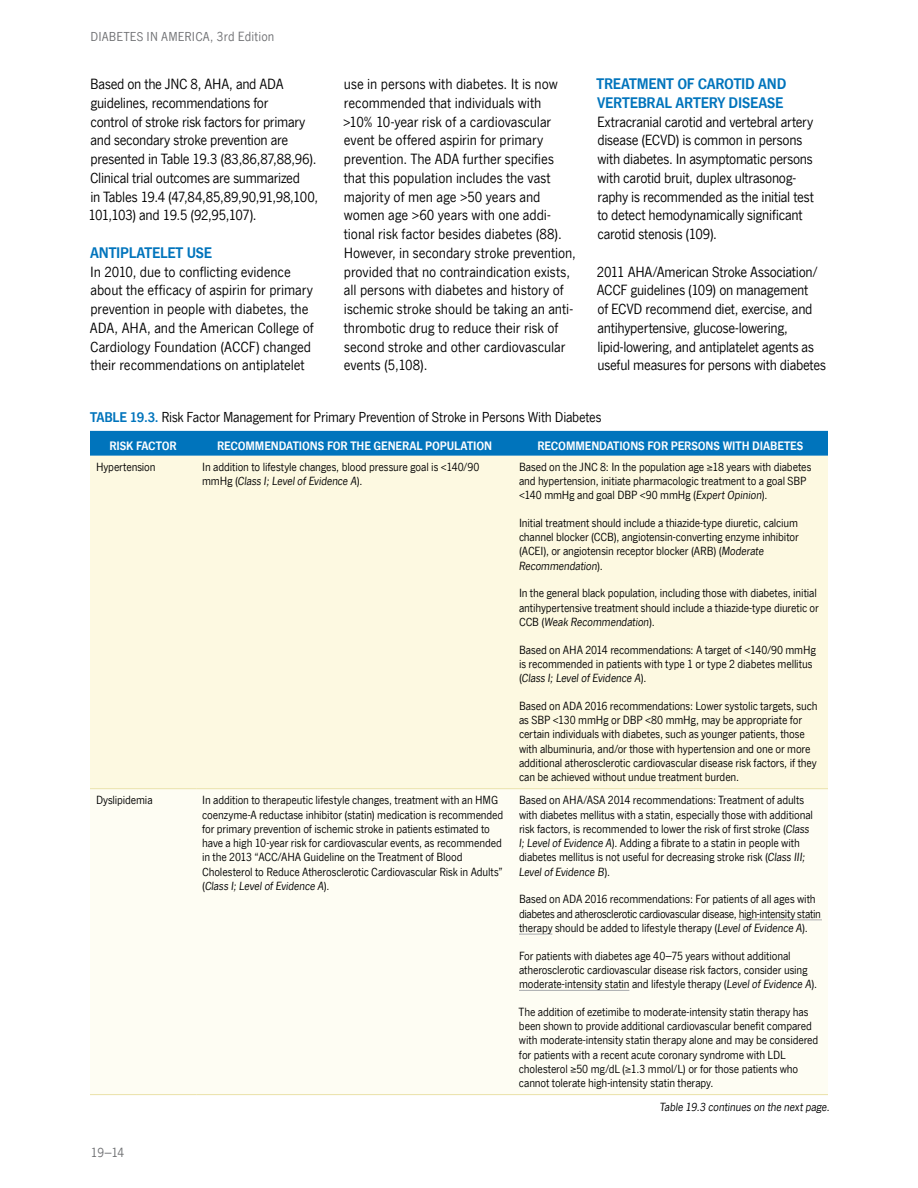
<style>
.page{position:relative;width:918px;height:1188px;background:#fff}
.page>*{position:absolute;margin:0;border:0;box-sizing:border-box;transform-origin:0 0}
.t1{font:700 15.6px/18.8px "News Gothic Com";letter-spacing:-.015em;color:#0074bc}
.t2{font:15px/18.8px "News Gothic Com";letter-spacing:-.01em;color:#000}
.TAB_19_3{font:14.7px "News Gothic Com";letter-spacing:-.02em;color:#000}
.t3{font:13.5px "News Gothic Com";color:#6d6e71}
.t4{font:13.2px "News Gothic Com";letter-spacing:.015em;color:#6d6e71}
.Col_Head___1{font:700 12.3px "News Gothic Com";letter-spacing:-.01em;color:#fff}
.Data__Left_Aligned{font:12px/14.2px "News Gothic Com";letter-spacing:-.01em;color:#000}
.Data__Left_Aligned-2{font:italic 12px "News Gothic Com";letter-spacing:-.01em;color:#000}
.s1{font-size:13.5px}
.s2{font-weight:700;font-size:14.25px;color:#0074bc}
.s3{font-style:italic}
</style>
<div class="page">
<div style="left:90px;top:431px;width:738px;height:25px;background:#0074bc"></div>
<div style="left:90px;top:456px;width:738px;height:332px;background:#fdf9e1"></div>
<div style="left:90px;top:789px;width:738px;height:305px;background:#fefdf3"></div>
<hr style="left:90px;top:788px;width:106px;height:1px;background:#eae2a8">
<hr style="left:196px;top:788px;width:317px;height:1px;background:#eae2a8">
<hr style="left:513px;top:788px;width:315px;height:1px;background:#eae2a8">
<hr style="left:90px;top:1094px;width:106px;height:1px;background:#eae2a8">
<hr style="left:196px;top:1094px;width:317px;height:1px;background:#eae2a8">
<hr style="left:513px;top:1094px;width:315px;height:1px;background:#eae2a8">
<hr style="left:739px;top:919px;width:83px;height:1px;background:#a7a9ac">
<hr style="left:519px;top:934px;width:33px;height:1px;background:#a7a9ac">
<hr style="left:519px;top:990px;width:110px;height:1px;background:#a7a9ac">
<p class="t4" style="left:90px;top:29px;width:185px">DIABETES IN AMERICA, <span class="s1">3rd Edition</span></p>
<p class="t2" style="left:89px;top:75px;width:231px">Based on the JNC 8, AHA, and ADA guidelines, recommendations for<br>control of stroke risk factors for primary and secondary stroke prevention are presented in Table 19.3 (83,86,87,88,96).<br>Clinical trial outcomes are summarized<br>in Tables 19.4 (47,84,85,89,90,91,98,100, 101,103) and 19.5 (92,95,107).</p>
<h3 class="t1" style="left:90px;top:243px;width:123px">ANTIPLATELET USE</h3>
<p class="t2" style="left:90px;top:262px;width:225px">In 2010, due to conflicting evidence about the efficacy of aspirin for primary prevention in people with diabetes, the ADA, AHA, and the American College of Cardiology Foundation (ACCF) changed their recommendations on antiplatelet</p>
<p class="t2" style="left:343px;top:75px;width:234px">use in persons with diabetes. It is now recommended that individuals with<br>&gt;10% 10-year risk of a cardiovascular event be offered aspirin for primary prevention. The ADA further specifies that this population includes the vast majority of men age &gt;50 years and women age &gt;60 years with one addi&shy;tional risk factor besides diabetes (88).<br>However, in secondary stroke prevention, provided that no contraindication exists, all persons with diabetes and history of ischemic stroke should be taking an anti&shy;thrombotic drug to reduce their risk of second stroke and other cardiovascular events (5,108).</p>
<h3 class="t1" style="left:596px;top:74px;width:192px">TREATMENT OF CAROTID AND<br>VERTEBRAL ARTERY DISEASE</h3>
<p class="t2" style="left:597px;top:112px;width:218px">Extracranial carotid and vertebral artery disease (ECVD) is common in persons with diabetes. In asymptomatic persons with carotid bruit, duplex ultrasonog&shy;raphy is recommended as the initial test to detect hemodynamically significant carotid stenosis (109).</p>
<p class="t2" style="left:597px;top:262px;width:231px">2011 AHA/American Stroke Association/ ACCF guidelines (109) on management<br>of ECVD recommend diet, exercise, and antihypertensive, glucose-lowering, lipid-lowering, and antiplatelet agents as useful measures for persons with diabetes</p>
<p class="TAB_19_3" style="left:90px;top:409px;width:513px"><span class="s2">TABLE 19.3.</span> Risk Factor Management for Primary Prevention of Stroke in Persons With Diabetes</p>
<p class="Col_Head___1" style="left:109px;top:439px;width:69px">RISK FACTOR</p>
<p class="Col_Head___1" style="left:217px;top:439px;width:277px">RECOMMENDATIONS FOR THE GENERAL POPULATION</p>
<p class="Col_Head___1" style="left:537px;top:439px;width:268px">RECOMMENDATIONS FOR PERSONS WITH DIABETES</p>
<p class="Data__Left_Aligned" style="left:96px;top:460px;width:61px">Hypertension</p>
<p class="Data__Left_Aligned" style="left:202px;top:460px;width:279px">In addition to lifestyle changes, blood pressure goal is &lt;140/90 mmHg (<span class="s3">Class I; Level of Evidence A</span>).</p>
<p class="Data__Left_Aligned" style="left:519px;top:460px;width:294px">Based on the JNC 8: In the population age ≥18 years with diabetes and hypertension, initiate pharmacologic treatment to a goal SBP &lt;140 mmHg and goal DBP &lt;90 mmHg (<span class="s3">Expert Opinion</span>).</p>
<p class="Data__Left_Aligned" style="left:519px;top:516px;width:281px">Initial treatment should include a thiazide-type diuretic, calcium channel blocker (CCB), angiotensin-converting enzyme inhibitor (ACEI), or angiotensin receptor blocker (ARB) (<span class="s3">Moderate Recommendation</span>).</p>
<p class="Data__Left_Aligned" style="left:519px;top:586px;width:301px">In the general black population, including those with diabetes, initial antihypertensive treatment should include a thiazide-type diuretic or<br>CCB (<span class="s3">Weak Recommendation</span>).</p>
<p class="Data__Left_Aligned" style="left:519px;top:643px;width:299px">Based on AHA 2014 recommendations: A target of &lt;140/90 mmHg is recommended in patients with type 1 or type 2 diabetes mellitus (<span class="s3">Class I; Level of Evidence A</span>).</p>
<p class="Data__Left_Aligned" style="left:519px;top:699px;width:300px">Based on ADA 2016 recommendations: Lower systolic targets, such as SBP &lt;130 mmHg or DBP &lt;80 mmHg, may be appropriate for certain individuals with diabetes, such as younger patients, those with albuminuria, and/or those with hypertension and one or more additional atherosclerotic cardiovascular disease risk factors, if they can be achieved without undue treatment burden.</p>
<p class="Data__Left_Aligned" style="left:96px;top:793px;width:58px">Dyslipidemia</p>
<p class="Data__Left_Aligned" style="left:202px;top:793px;width:303px">In addition to therapeutic lifestyle changes, treatment with an HMG coenzyme-A reductase inhibitor (statin) medication is recommended for primary prevention of ischemic stroke in patients estimated to have a high 10-year risk for cardiovascular events, as recommended in the 2013 “ACC/AHA Guideline on the Treatment of Blood Cholesterol to Reduce Atherosclerotic Cardiovascular Risk in Adults” (<span class="s3">Class I; Level of Evidence A</span>).</p>
<p class="Data__Left_Aligned" style="left:519px;top:793px;width:296px">Based on AHA/ASA 2014 recommendations: Treatment of adults with diabetes mellitus with a statin, especially those with additional risk factors, is recommended to lower the risk of first stroke (<span class="s3">Class I; Level of Evidence A</span>). Adding a fibrate to a statin in people with diabetes mellitus is not useful for decreasing stroke risk (<span class="s3">Class III; Level of Evidence B</span>).</p>
<p class="Data__Left_Aligned" style="left:519px;top:892px;width:303px">Based on ADA 2016 recommendations: For patients of all ages with diabetes and atherosclerotic cardiovascular disease, high-intensity statin therapy should be added to lifestyle therapy (<span class="s3">Level of Evidence A</span>).</p>
<p class="Data__Left_Aligned" style="left:519px;top:949px;width:300px">For patients with diabetes age 40–75 years without additional atherosclerotic cardiovascular disease risk factors, consider using moderate-intensity statin and lifestyle therapy (<span class="s3">Level of Evidence A</span>).</p>
<p class="Data__Left_Aligned" style="left:519px;top:1005px;width:301px">The addition of ezetimibe to moderate-intensity statin therapy has been shown to provide additional cardiovascular benefit compared with moderate-intensity statin therapy alone and may be considered for patients with a recent acute coronary syndrome with LDL cholesterol ≥50 mg/dL (≥1.3 mmol/L) or for those patients who cannot tolerate high-intensity statin therapy.</p>
<p class="Data__Left_Aligned-2" style="left:660px;top:1100px;width:171px">Table 19.3 continues on the next page.</p>
<p class="t3" style="left:91px;top:1145px;width:35px">19–14</p>
</div>
